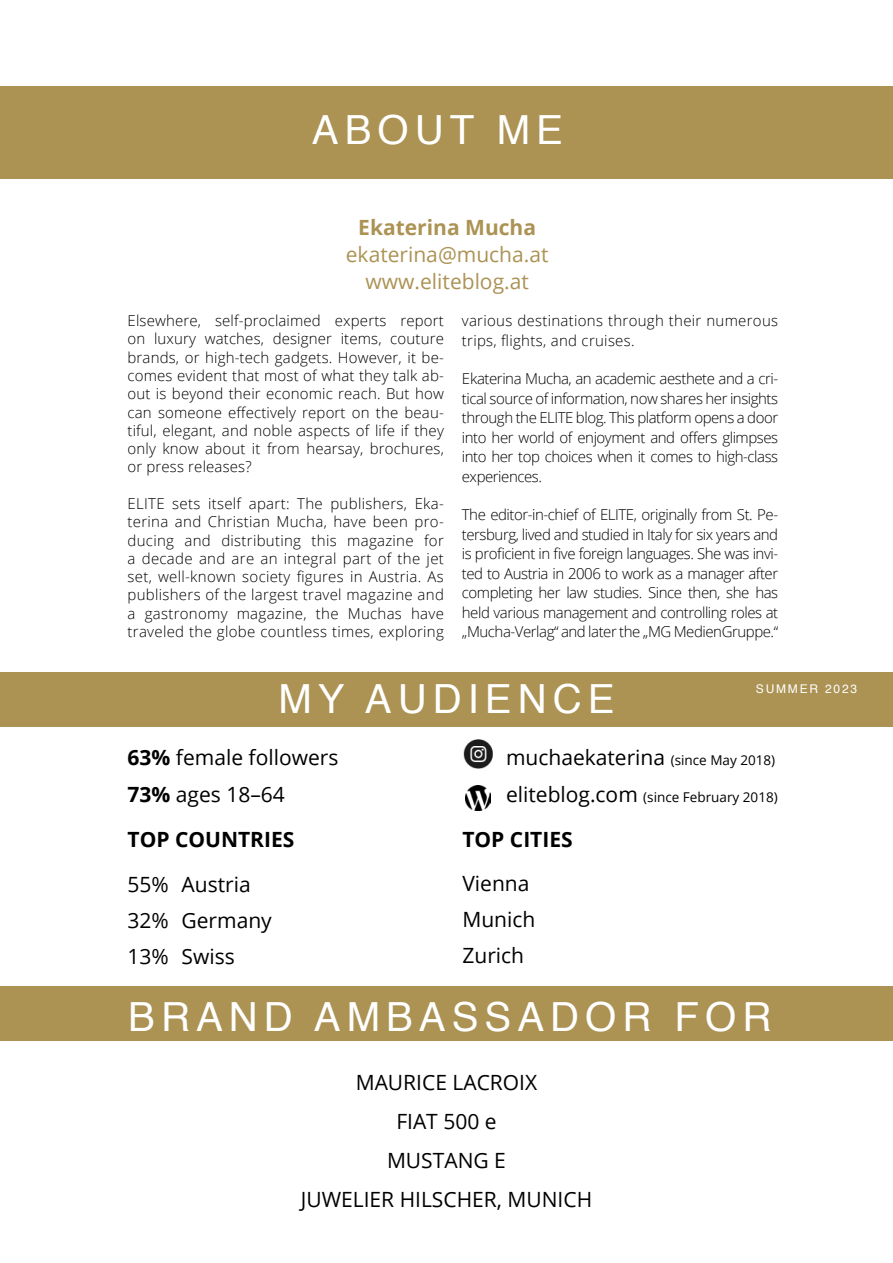
<style>
.page{position:relative;width:893px;height:1263px;background:#fff}
.page>*{position:absolute;margin:0;border:0;box-sizing:border-box;transform-origin:0 0}
.t1{font:40.2px "Helvetica";letter-spacing:.15em;color:#fff}
.t2{font:21px/36px "Open Sans";color:#000}
.t3{font:21px/27px "Open Sans";color:#ac9354;text-align:center}
.t4{font:700 21px "Open Sans";color:#000}
.t5{font:700 21px "Open Sans";color:#ac9354}
.t6{font:300 15px/18.3px "Open Sans";letter-spacing:.01em;color:#000;text-align:justify}
.t7{font:13.5px "Open Sans";color:#000}
.t8{font:12px "Helvetica";letter-spacing:.15em;color:#fff}
.s1{font-weight:700}
.s2{font-size:13.5px}
.s3{font-size:21px}
</style>
<div class="page">
<div style="left:0;top:86px;width:893px;height:93px;background:#ac9354"></div>
<div style="left:0;top:673px;width:893px;height:54px;background:#ac9354"></div>
<img style="left:463px;top:739px;width:30px;height:30px">
<img style="left:465px;top:785px;width:26px;height:25px">
<div style="left:0;top:986px;width:893px;height:55px;background:#ac9354"></div>
<h1 class="t1" style="left:312px;top:98px;width:253px">ABOUT ME</h1>
<h2 class="t5" style="left:358px;top:213px;width:179px">Ekaterina Mucha</h2>
<h2 class="t3" style="left:346px;top:240px;width:204px">ekaterina@mucha.at www.eliteblog.at</h2>
<p class="t6" style="left:128px;top:311px;width:318px">Elsewhere, self-proclaimed experts report on luxury watches, designer items, couture brands, or high-tech gadgets. However, it be&shy;comes evident that most of what they talk ab&shy;out is beyond their economic reach. But how can someone effectively report on the beau&shy;tiful, elegant, and noble aspects of life if they only know about it from hearsay, brochures, or press releases?</p>
<p class="t6" style="left:128px;top:494px;width:318px">ELITE sets itself apart: The publishers, Eka&shy;terina and Christian Mucha, have been pro&shy;ducing and distributing this magazine for a decade and are an integral part of the jet set, well-known society figures in Austria. As publishers of the largest travel magazine and a gastronomy magazine, the Muchas have traveled the globe countless times, exploring</p>
<p class="t6" style="left:462px;top:311px;width:318px;line-height:19.4px">various destinations through their numerous trips, flights, and cruises.</p>
<p class="t6" style="left:462px;top:369px;width:318px;line-height:19.5px">Ekaterina Mucha, an academic aesthete and a cri&shy;tical source of information, now shares her insights through the ELITE blog. This platform opens a door into her world of enjoyment and offers glimpses into her top choices when it comes to high-class experiences.</p>
<p class="t6" style="left:462px;top:505px;width:318px;line-height:19.4px">The editor-in-chief of ELITE, originally from St. Pe&shy;tersburg, lived and studied in Italy for six years and is proficient in five foreign languages. She was invi&shy;ted to Austria in 2006 to work as a manager after completing her law studies. Since then, she has held various management and controlling roles at „Mucha-Verlag“ and later the „MG MedienGruppe.“</p>
<h1 class="t1" style="left:278px;top:668px;width:338px">MY AUDIENCE</h1>
<p class="t8" style="left:756px;top:679px;width:103px">SUMMER 2023</p>
<h2 class="t2" style="left:128px;top:738px;width:212px;line-height:37.5px"><span class="s1">63%</span> female followers<br><span class="s1">73%</span> ages 18–64</h2>
<h2 class="t4" style="left:128px;top:824px;width:168px">TOP COUNTRIES</h2>
<h2 class="t2" style="left:128px;top:866px;width:146px">55% Austria<br>32% Germany<br>13% Swiss</h2>
<h2 class="t2" style="left:506px;top:738px;width:271px">muchaekaterina <span class="s2">(since May 2018)</span></h2>
<p class="t7" style="left:506px;top:788px;width:273px"><span class="s3">eliteblog.com</span> (since February 2018)</p>
<h2 class="t4" style="left:462px;top:824px;width:112px">TOP CITIES</h2>
<h2 class="t2" style="left:462px;top:864px;width:74px">Vienna<br>Munich<br>Zurich</h2>
<h1 class="t1" style="left:128px;top:985px;width:645px">BRAND AMBASSADOR FOR</h1>
<h2 class="t2" style="left:301px;top:1062px;width:293px;line-height:39px;text-align:center">MAURICE LACROIX<br>FIAT 500 e<br>MUSTANG E<br>JUWELIER HILSCHER, MUNICH</h2>
</div>
